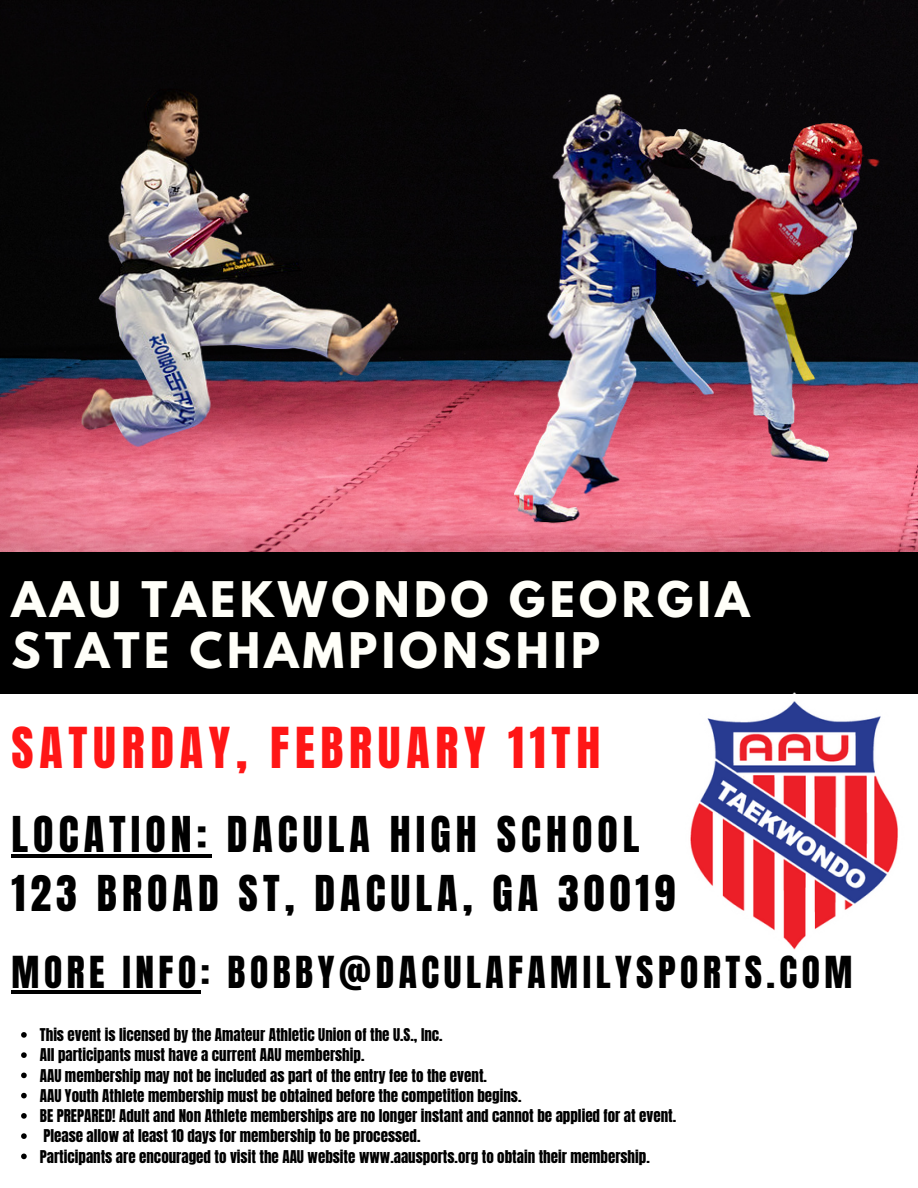
<style>
.page{position:relative;width:918px;height:1188px;background:#fff}
.page>*{position:absolute;margin:0;border:0;box-sizing:border-box;transform-origin:0 0}
.t1{font:48px "Anton";letter-spacing:.12em;color:#ff1616}
.t2{font:700 43.5px/51.8px "League Spartan";letter-spacing:.1em;color:#fffff9}
.t3{font:42px/58.5px "Anton";letter-spacing:.12em;color:#000}
.t4{font:37.5px "Anton";letter-spacing:.12em;color:#000}
.t5{font:15px/20.2px "Anton";color:#000}
</style>
<div class="page">
<div style="left:0;top:552px;width:918px;height:142px;background:#000"></div>
<hr style="left:12px;top:855px;width:200px;height:3px;background:#000">
<hr style="left:12px;top:991px;width:189px;height:3px;background:#000">
<img style="left:690px;top:692px;width:208px;height:258px">
<img style="left:0;top:0;width:918px;height:551px">
<img style="left:0;top:0;width:432px;height:485px">
<img style="left:355px;top:17px;width:563px;height:523px">
<svg style="left:21px;top:1032px;width:6px;height:6px"></svg>
<svg style="left:21px;top:1052px;width:6px;height:6px"></svg>
<svg style="left:21px;top:1073px;width:6px;height:5px"></svg>
<svg style="left:21px;top:1093px;width:6px;height:5px"></svg>
<svg style="left:21px;top:1113px;width:6px;height:6px"></svg>
<svg style="left:21px;top:1133px;width:6px;height:6px"></svg>
<svg style="left:21px;top:1154px;width:6px;height:5px"></svg>
<h2 class="t2" style="left:12px;top:579px;width:739px">AAU TAEKWONDO GEORGIA<br>STATE CHAMPIONSHIP</h2>
<h1 class="t1" style="left:12px;top:713px;width:590px">SATURDAY, FEBRUARY 11TH</h1>
<h3 class="t3" style="left:12px;top:806px;width:666px">LOCATION: DACULA HIGH SCHOOL<br>123 BROAD ST, DACULA, GA 30019</h3>
<h3 class="t4" style="left:12px;top:946px;width:843px">MORE INFO: BOBBY@DACULAFAMILYSPORTS.COM</h3>
<p class="t5" style="left:40px;top:1025px;width:638px">This event is licensed by the Amateur Athletic Union of the U.S., Inc.<br>All participants must have a current AAU membership.<br>AAU membership may not be included as part of the entry fee to the event.<br>AAU Youth Athlete membership must be obtained before the competition begins.<br>BE PREPARED! Adult and Non Athlete memberships are no longer instant and cannot be applied for at event.<br>Please allow at least 10 days for membership to be processed.<br>Participants are encouraged to visit the AAU website www.aausports.org to obtain their membership.</p>
</div>
